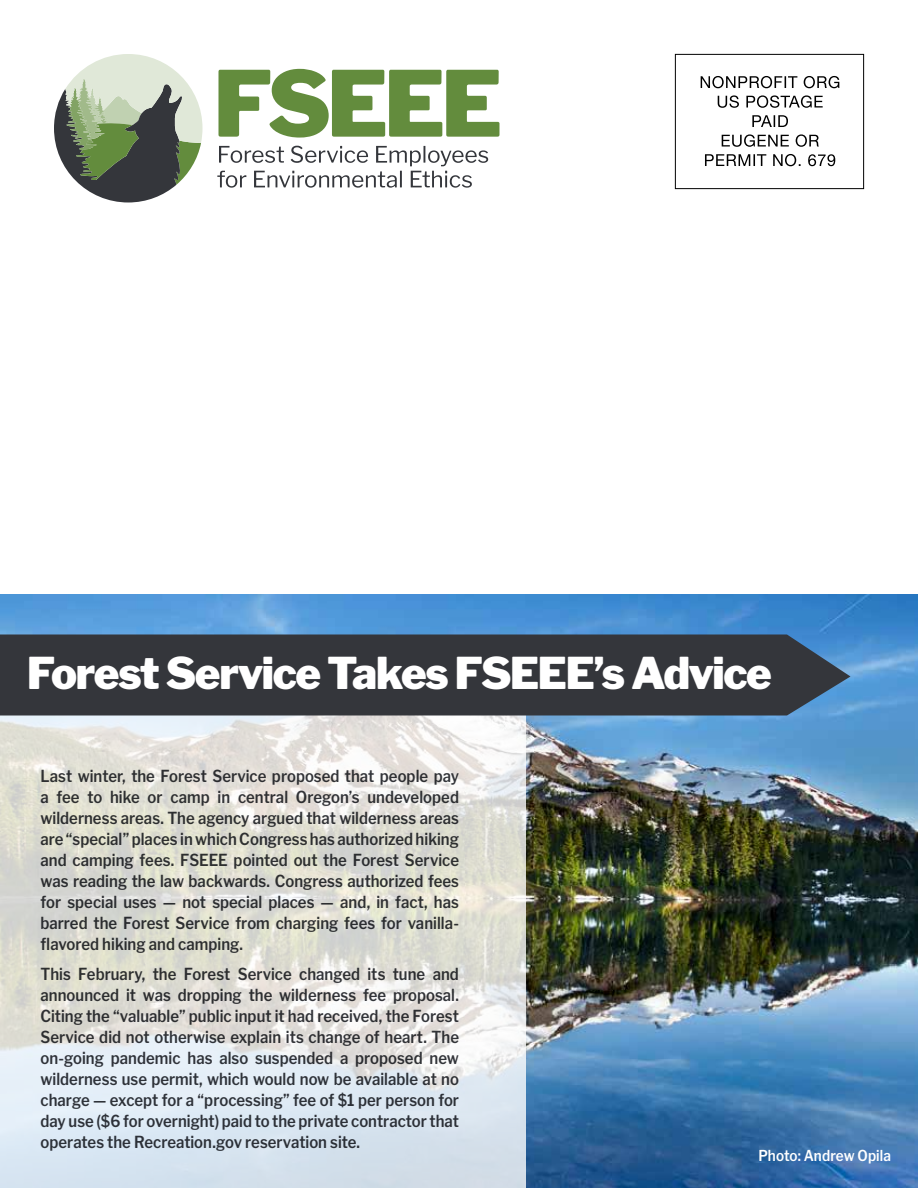
<style>
.page{position:relative;width:918px;height:1188px;background:#fff}
.page>*{position:absolute;margin:0;border:0;box-sizing:border-box;transform-origin:0 0}
.t1{font:900 43.5px "Libre Franklin";letter-spacing:-.035em;color:#fff}
.t2{font:600 16.5px/21px "Libre Franklin";letter-spacing:.005em;color:#34363b;text-align:justify;scale:.9 1}
.t3{font:600 15px "Libre Franklin";letter-spacing:.01em;color:#fff;scale:.9 1}
</style>
<div class="page">
<img style="left:0;top:594px;width:918px;height:594px">
<svg style="left:0;top:716px;width:526px;height:472px;background:#e0e2e0"></svg>
<svg style="left:54px;top:54px;width:149px;height:148px"></svg>
<svg style="left:219px;top:69px;width:280px;height:69px"></svg>
<svg style="left:217px;top:146px;width:271px;height:42px"></svg>
<div style="left:0;top:634px;width:850px;height:82px;background:#34363b"></div>
<div style="left:675px;top:54px;width:189px;height:135px;border:1px solid #000"></div>
<svg style="left:705px;top:154px;width:130px;height:12px"></svg>
<svg style="left:722px;top:134px;width:97px;height:13px"></svg>
<svg style="left:752px;top:115px;width:36px;height:12px"></svg>
<svg style="left:718px;top:95px;width:105px;height:13px"></svg>
<svg style="left:701px;top:76px;width:138px;height:12px"></svg>
<h1 class="t1" style="left:27px;top:647px;width:746px">Forest Service Takes FSEEE’s Advice</h1>
<p class="t2" style="left:40px;top:765px;width:467px">Last winter, the Forest Service proposed that people pay a fee to hike or camp in central Oregon’s undeveloped wilderness areas. The agency argued that wilderness areas are “special” places in which Congress has authorized hiking and camping fees. FSEEE pointed out the Forest Service was reading the law backwards. Congress authorized fees for special uses — not special places — and, in fact, has barred the Forest Service from charging fees for vanilla&shy;flavored hiking and camping.</p>
<p class="t2" style="left:40px;top:963px;width:467px">This February, the Forest Service changed its tune and announced it was dropping the wilderness fee proposal.<br>Citing the “valuable” public input it had received, the Forest Service did not otherwise explain its change of heart. The on-going pandemic has also suspended a proposed new wilderness use permit, which would now be available at no charge — except for a “processing” fee of $1 per person for day use ($6 for overnight) paid to the private contractor that operates the Recreation.gov reservation site.</p>
<p class="t3" style="left:758px;top:1147px;width:149px">Photo: Andrew Opila</p>
</div>
